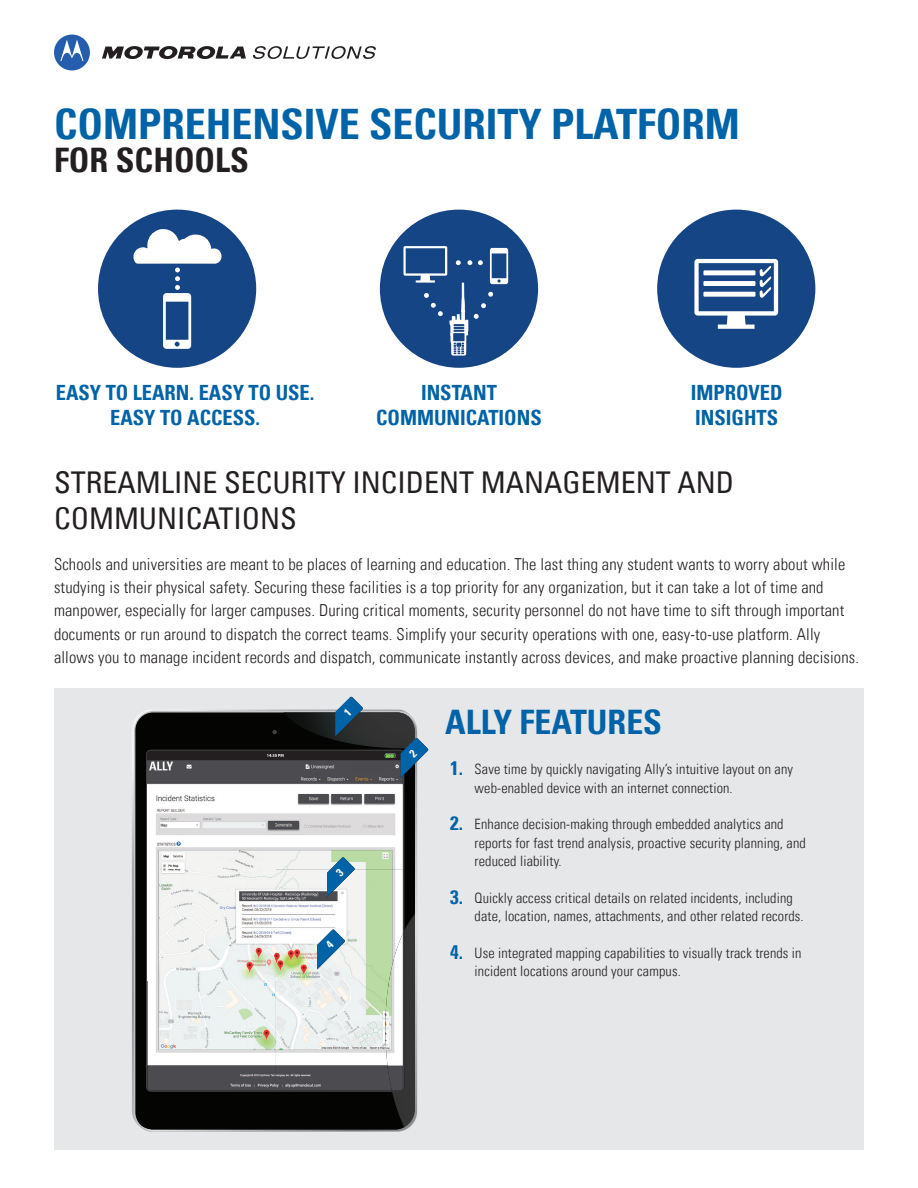
<style>
.page{position:relative;width:918px;height:1188px;background:#fff}
.page>*{position:absolute;margin:0;border:0;box-sizing:border-box;transform-origin:0 0}
.t1{font:700 condensed 42px "Univers LT";color:#0163a7}
.t2{font:700 condensed 33.75px "Univers LT";color:#0163a7}
.t3{font:700 condensed 33.75px "Univers LT";color:#231f20}
.t4{font:condensed 30px/36px "Univers LT";color:#231f20}
.t5{font:700 condensed 21px/25.2px "Univers LT";color:#0163a7;text-align:center}
.t6{font:700 condensed 19.5px "Univers LT";color:#0163a7}
.t7{font:300 condensed 16.5px/23.2px "Univers LT";letter-spacing:.01em;color:#231f20}
.t8{font:300 condensed 14.25px/18.3px "Univers LT";letter-spacing:.01em;color:#231f20}
</style>
<div class="page">
<div style="left:54px;top:688px;width:810px;height:462px;background:#e6e7e9"></div>
<svg style="left:132px;top:710px;width:15px;height:417px;background:#4f5050"></svg>
<svg style="left:141px;top:716px;width:276px;height:415px;background:#1c1d1b"></svg>
<img style="left:148px;top:778px;width:251px;height:202px">
<img style="left:148px;top:980px;width:237px;height:110px">
<img style="left:385px;top:934px;width:14px;height:156px">
<img style="left:399px;top:778px;width:4px;height:312px">
<svg style="left:102px;top:46px;width:144px;height:13px"></svg>
<svg style="left:54px;top:35px;width:36px;height:35px"></svg>
<svg style="left:253px;top:46px;width:123px;height:13px"></svg>
<div style="left:98px;top:209px;width:158px;height:159px;background:#164585;border-radius:50%"></div>
<svg style="left:133px;top:229px;width:89px;height:120px"></svg>
<div style="left:380px;top:209px;width:158px;height:159px;background:#164585;border-radius:50%"></div>
<svg style="left:403px;top:246px;width:105px;height:110px"></svg>
<div style="left:657px;top:209px;width:158px;height:159px;background:#164585;border-radius:50%"></div>
<svg style="left:694px;top:259px;width:84px;height:70px"></svg>
<svg style="left:147px;top:697px;width:281px;height:81px"></svg>
<svg style="left:317px;top:929px;width:28px;height:40px"></svg>
<svg style="left:327px;top:857px;width:28px;height:40px"></svg>
<h1 class="t1" style="left:54px;top:99px;width:687px">COMPREHENSIVE SECURITY PLATFORM</h1>
<h2 class="t3" style="left:54px;top:140px;width:197px">FOR SCHOOLS</h2>
<p class="t5" style="left:56px;top:379px;width:260px">EASY TO LEARN. EASY TO USE.<br>EASY TO ACCESS.</p>
<p class="t5" style="left:376px;top:379px;width:167px">INSTANT<br>COMMUNICATIONS</p>
<p class="t5" style="left:691px;top:379px;width:93px;text-align:left">IMPROVED<br>INSIGHTS</p>
<h3 class="t4" style="left:54px;top:464px;width:682px">STREAMLINE SECURITY INCIDENT MANAGEMENT AND<br>COMMUNICATIONS</h3>
<p class="t7" style="left:54px;top:553px;width:807px">Schools and universities are meant to be places of learning and education. The last thing any student wants to worry about while studying is their physical safety. Securing these facilities is a top priority for any organization, but it can take a lot of time and manpower, especially for larger campuses. During critical moments, security personnel do not have time to sift through important documents or run around to dispatch the correct teams. Simplify your security operations with one, easy-to-use platform. Ally allows you to manage incident records and dispatch, communicate instantly across devices, and make proactive planning decisions.</p>
<h2 class="t2" style="left:445px;top:701px;width:218px">ALLY FEATURES</h2>
<p class="t6" style="left:450px;top:756px;width:14px">1.</p>
<p class="t6" style="left:450px;top:811px;width:14px">2.</p>
<p class="t6" style="left:450px;top:885px;width:14px">3.</p>
<p class="t6" style="left:450px;top:940px;width:14px">4.</p>
<p class="t8" style="left:475px;top:760px;width:320px">Save time by quickly navigating Ally’s intuitive layout on any web-enabled device with an internet connection.</p>
<p class="t8" style="left:475px;top:815px;width:333px">Enhance decision-making through embedded analytics and reports for fast trend analysis, proactive security planning, and reduced liability.</p>
<p class="t8" style="left:475px;top:889px;width:331px">Quickly access critical details on related incidents, including date, location, names, attachments, and other related records.</p>
<p class="t8" style="left:475px;top:944px;width:328px">Use integrated mapping capabilities to visually track trends in incident locations around your campus.</p>
</div>
